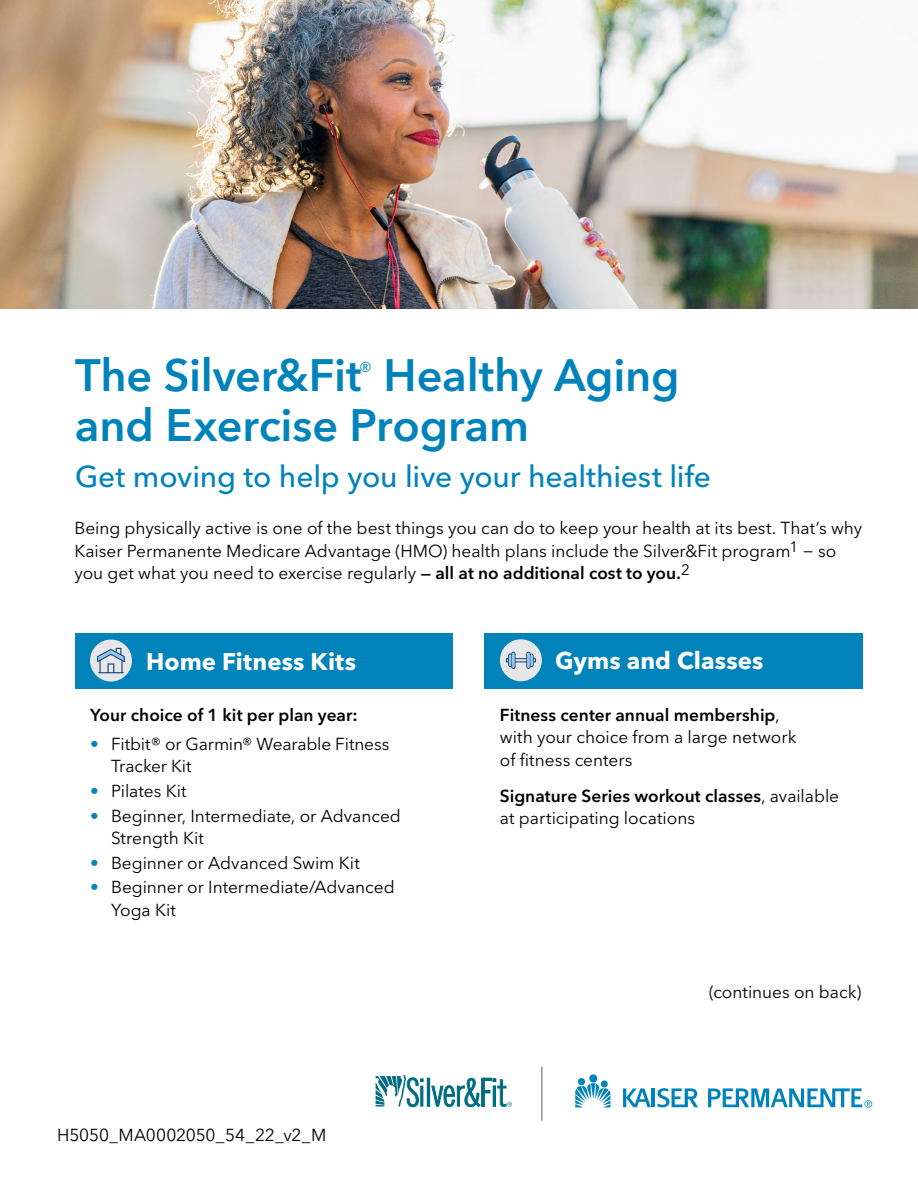
<style>
.page{position:relative;width:918px;height:1188px;background:#fff}
.page>*{position:absolute;margin:0;border:0;box-sizing:border-box;transform-origin:0 0}
.t1{font:600 45px/49.5px "Avenir Next LT Pro";letter-spacing:-.005em;color:#0083bb}
.t2{font:500 30px "Avenir Next LT Pro";letter-spacing:-.005em;color:#0083bb}
.t3{font:700 24px "Avenir Next LT Pro";letter-spacing:.005em;color:#fff}
.t4{font:17.25px/22.5px "Avenir Next LT Pro";color:#000}
.t5{font:600 17.25px "Avenir Next LT Pro";letter-spacing:.005em;color:#000}
.s1{font-weight:600}
.s2{color:#0083bb}
</style>
<div class="page">
<hr style="left:652px;top:1088px;width:3px;height:19px;background:#0083bb">
<hr style="left:427px;top:1078px;width:3px;height:28px;background:#006d82">
<hr style="left:541px;top:1067px;width:2px;height:54px;background:#939598">
<img style="left:0;top:0;width:918px;height:309px">
<div style="left:485px;top:633px;width:378px;height:55px;background:#0083bb"></div>
<div style="left:500px;top:639px;width:42px;height:42px;background:#e6e7e8;border-radius:50%"></div>
<svg style="left:506px;top:652px;width:30px;height:17px"></svg>
<div style="left:75px;top:633px;width:378px;height:55px;background:#0083bb"></div>
<div style="left:90px;top:640px;width:42px;height:42px;background:#e6e7e8;border-radius:50%"></div>
<svg style="left:97px;top:648px;width:28px;height:25px"></svg>
<svg style="left:376px;top:1075px;width:47px;height:32px"></svg>
<svg style="left:431px;top:1078px;width:81px;height:30px"></svg>
<svg style="left:575px;top:1077px;width:36px;height:30px"></svg>
<div style="left:589px;top:1074px;width:8px;height:9px;background:#0083bb;border-radius:50%"></div>
<svg style="left:623px;top:1088px;width:28px;height:19px"></svg>
<svg style="left:657px;top:1088px;width:41px;height:19px"></svg>
<svg style="left:708px;top:1088px;width:164px;height:20px"></svg>
<h1 class="t1" style="left:75px;top:350px;width:606px">The Silver&amp;Fit<sup>®</sup> Healthy Aging and Exercise Program</h1>
<p class="t2" style="left:75px;top:458px;width:638px">Get moving to help you live your healthiest life</p>
<p class="t4" style="left:75px;top:517px;width:789px">Being physically active is one of the best things you can do to keep your health at its best. That’s why<br>Kaiser Permanente Medicare Advantage (HMO) health plans include the Silver&amp;Fit program<sup>1</sup> − so you get what you need to exercise regularly <span class="s1">— all at no additional cost to you.</span><sup>2</sup></p>
<h2 class="t3" style="left:146px;top:647px;width:211px">Home Fitness Kits</h2>
<h2 class="t3" style="left:555px;top:646px;width:210px">Gyms and Classes</h2>
<p class="t5" style="left:90px;top:704px;width:269px">Your choice of 1 kit per plan year:</p>
<p class="t4" style="left:111px;top:733px;width:280px;text-indent:-21px"><span class="s2">•</span> Fitbit® or Garmin® Wearable Fitness<br>Tracker Kit</p>
<p class="t4" style="left:90px;top:780px;width:98px"><span class="s2">•</span> Pilates Kit</p>
<p class="t4" style="left:111px;top:804px;width:291px;text-indent:-21px"><span class="s2">•</span> Beginner, Intermediate, or Advanced<br>Strength Kit</p>
<p class="t4" style="left:90px;top:852px;width:271px"><span class="s2">•</span> Beginner or Advanced Swim Kit</p>
<p class="t4" style="left:111px;top:876px;width:285px;text-indent:-21px"><span class="s2">•</span> Beginner or Intermediate/Advanced<br>Yoga Kit</p>
<p class="t4" style="left:500px;top:703px;width:298px"><span class="s1">Fitness center annual membership</span>, with your choice from a large network of ftness centers</p>
<p class="t4" style="left:500px;top:784px;width:341px"><span class="s1">Signature Series workout classes</span>, available at participating locations</p>
<p class="t4" style="left:57px;top:1124px;width:271px">H5050_MA0002050_54_22_v2_M</p>
<p class="t4" style="left:709px;top:980px;width:154px">(continues on back)</p>
</div>
